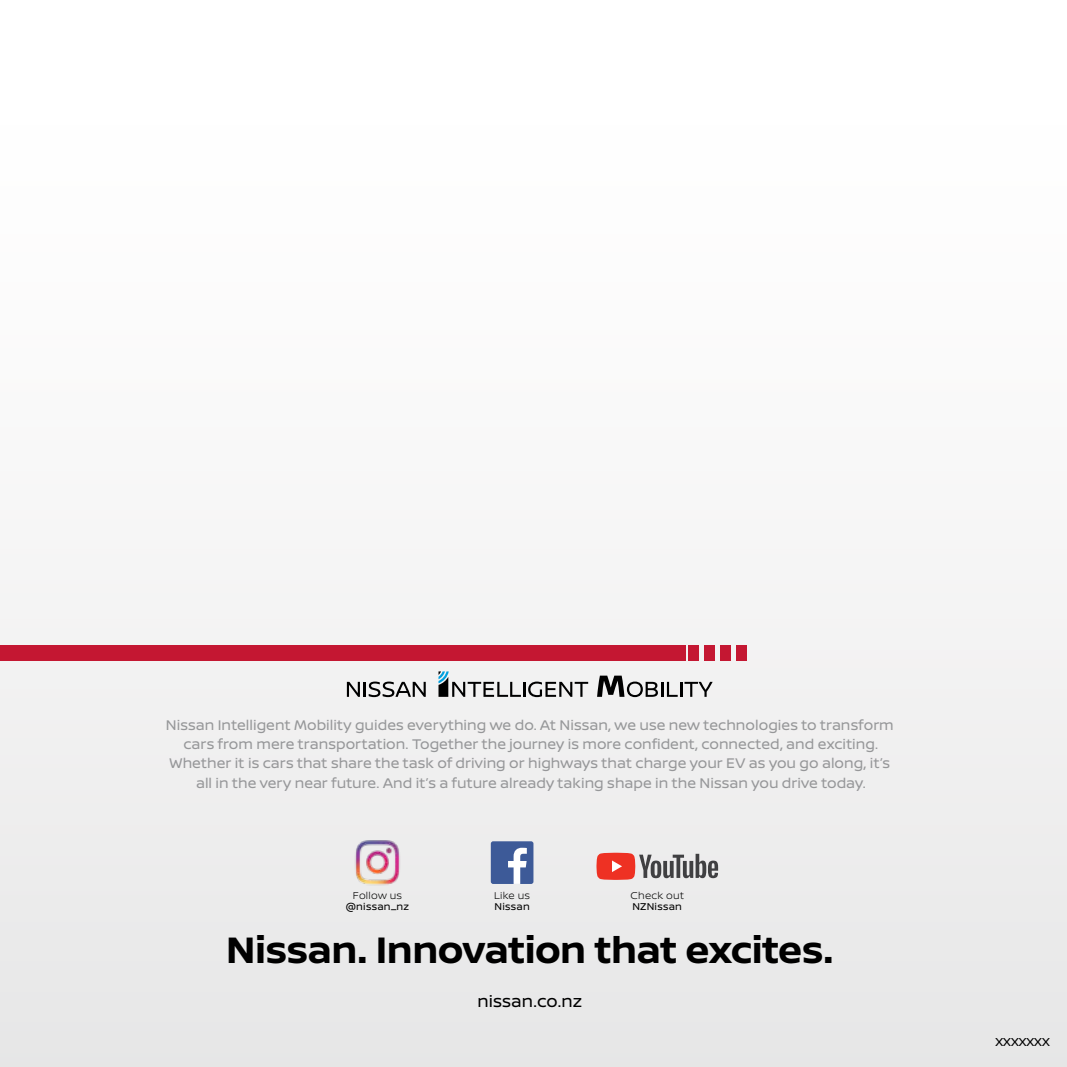
<style>
.page{position:relative;width:1067px;height:1067px;background:#fff}
.page>*{position:absolute;margin:0;border:0;box-sizing:border-box;transform-origin:0 0}
.t1{font:700 39.2px "Nissan Brand";letter-spacing:-.015em;color:#000}
.t2{font:17.5px "Nissan Brand";letter-spacing:.005em;color:#000}
.t3{font:14.88px/19.2px "Nissan Brand";color:#969799;text-align:center}
.t4{font:12.25px "Nissan Brand";color:#000}
.t5{font:10.5px "Nissan Brand";letter-spacing:.025em;color:#000}
.t6{font:300 10.5px "Nissan Brand";letter-spacing:.025em;color:#000}
</style>
<div class="page">
<div style="left:0;top:0;width:1067px;height:1067px;background:linear-gradient(to bottom,#fff,#e8e7e8)"></div>
<div style="left:736px;top:645px;width:10px;height:16px;background:#c41732"></div>
<div style="left:720px;top:645px;width:10px;height:16px;background:#c41732"></div>
<div style="left:704px;top:645px;width:10px;height:16px;background:#c41732"></div>
<div style="left:688px;top:645px;width:10px;height:16px;background:#c41732"></div>
<div style="left:0;top:645px;width:685px;height:16px;background:#c41732"></div>
<svg style="left:347px;top:682px;width:13px;height:15px"></svg>
<hr style="left:363px;top:682px;width:3px;height:15px;background:#000">
<svg style="left:369px;top:681px;width:57px;height:16px"></svg>
<svg style="left:597px;top:675px;width:115px;height:22px"></svg>
<svg style="left:438px;top:671px;width:150px;height:26px"></svg>
<svg style="left:596px;top:852px;width:122px;height:28px;background:#be8a87"></svg>
<div style="left:491px;top:841px;width:42px;height:43px;background:#3d5a98;border-radius:2px"></div>
<svg style="left:508px;top:847px;width:19px;height:37px"></svg>
<img style="left:346px;top:830px;width:63px;height:63px">
<p class="t3" style="left:166px;top:714px;width:729px">Nissan Intelligent Mobility guides everything we do. At Nissan, we use new technologies to transform cars from mere transportation. Together the journey is more confident, connected, and exciting.<br>Whether it is cars that share the task of driving or highways that charge your EV as you go along, it’s all in the very near future. And it’s a future already taking shape in the Nissan you drive today.</p>
<p class="t6" style="left:353px;top:888px;width:51px">Follow us</p>
<p class="t5" style="left:346px;top:899px;width:65px">@nissan_nz</p>
<p class="t6" style="left:494px;top:888px;width:37px">Like us</p>
<p class="t5" style="left:494px;top:899px;width:37px">Nissan</p>
<p class="t6" style="left:630px;top:888px;width:55px">Check out</p>
<p class="t5" style="left:632px;top:899px;width:51px">NZNissan</p>
<h1 class="t1" style="left:226px;top:921px;width:608px">Nissan. Innovation that excites.</h1>
<p class="t2" style="left:477px;top:988px;width:106px">nissan.co.nz</p>
<p class="t4" style="left:995px;top:1033px;width:56px">XXXXXXX</p>
</div>
